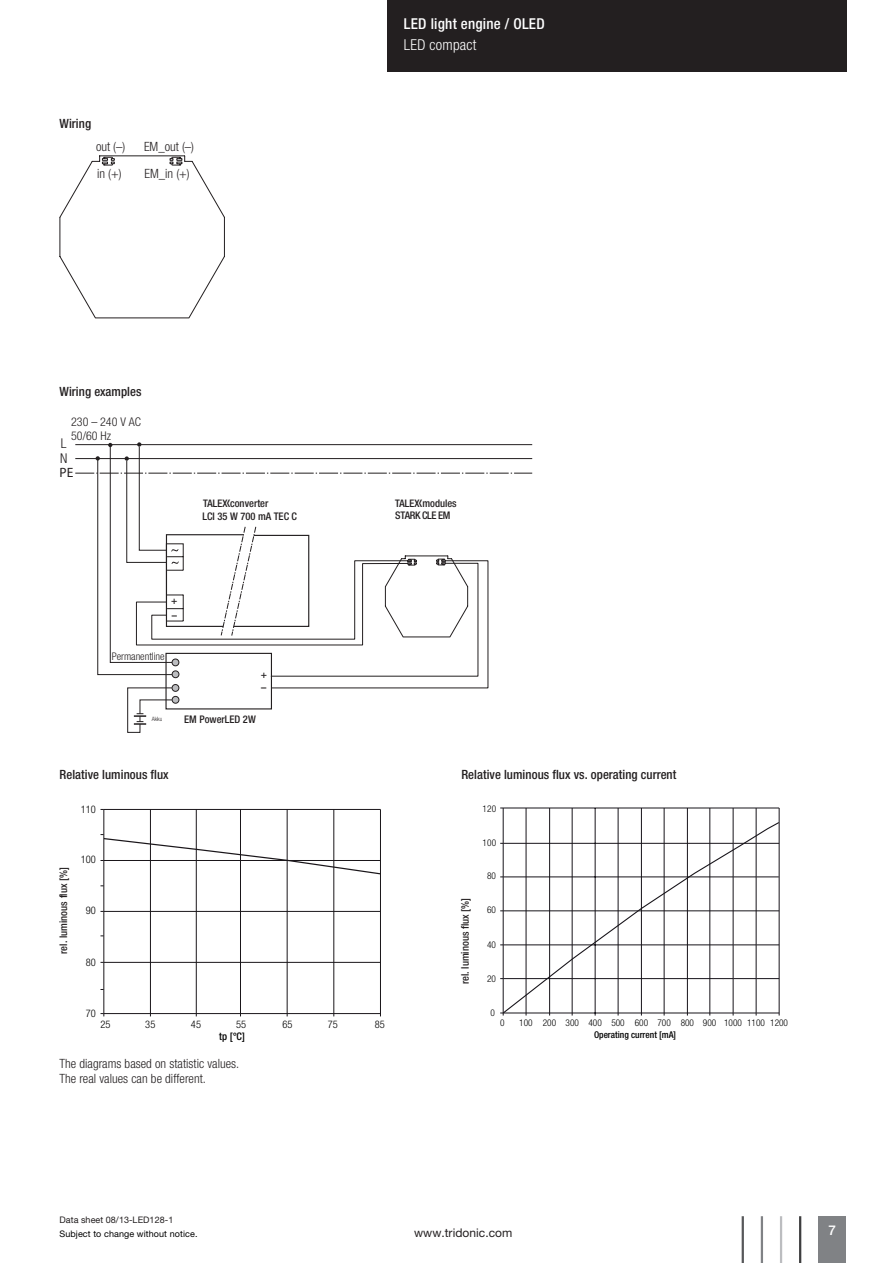
<style>
.page{position:relative;width:893px;height:1263px;background:#fff}
.page>*{position:absolute;margin:0;border:0;box-sizing:border-box;transform-origin:0 0}
.t1{font:500 condensed 15px "Helvetica Neue LTW1 G";letter-spacing:.015em;color:#fff}
.t2{font:300 condensed 15px "Helvetica Neue LTW1 G";letter-spacing:.015em;color:#fff}
.t3{font:300 condensed 13.5px/15.3px "Helvetica Neue LTW1 G";color:#231f20}
.t4{font:13.5px "Myriad Pro";color:#231f20}
.t5{font:500 13.5px "Helvetica Neue LTW1 G";color:#fff}
.t6{font:300 condensed 12.75px/26.2px "Helvetica Neue LTW1 G";letter-spacing:.005em;color:#231f20}
.t7{font:500 condensed 12.75px "Helvetica Neue LTW1 G";letter-spacing:.005em;color:#231f20}
.t8{font:300 condensed 12px/14.2px "Helvetica Neue LTW1 G";color:#231f20}
.t9{font:12px "Helvetica Neue LTW1 G";letter-spacing:.005em;color:#231f20}
.t10{font:500 condensed 10.5px/12.6px "Helvetica Neue LTW1 G";color:#231f20}
.t11{font:300 condensed 10.5px "Helvetica Neue LTW1 G";color:#000}
.t12{font:500 condensed 10.5px/12.6px "Helvetica Neue LTW1 G";letter-spacing:-.04em;color:#231f20}
.t13{font:300 condensed 10.5px "Helvetica Neue LTW1 G";letter-spacing:-.005em;color:#231f20}
.t14{font:500 condensed 10.5px "Helvetica Neue LTW1 G";color:#000}
.t15{font:300 condensed 9.3px "Helvetica Neue LTW1 G";color:#000001}
.t16{font:500 condensed 9.3px "Helvetica Neue LTW1 G";color:#000001}
.t17{font:9px "Helvetica Neue LTW1 G";letter-spacing:.01em;color:#000}
.t18{font:9px "Helvetica Neue LTW1 G";letter-spacing:.005em;color:#231f20}
.t19{font:300 condensed 6px "Helvetica Neue";color:#231f20}
.s1{font-family:"Helvetica Neue LT Com"}
</style>
<div class="page">
<div style="left:387px;top:0;width:459px;height:72px;background:#231f20"></div>
<div style="left:819px;top:1216px;width:27px;height:47px;background:#808285"></div>
<hr style="left:799px;top:1216px;width:2px;height:47px;background:#3e3e3f">
<hr style="left:780px;top:1216px;width:2px;height:47px;background:#bcbdc0">
<hr style="left:761px;top:1216px;width:2px;height:47px;background:#808285">
<hr style="left:742px;top:1216px;width:2px;height:47px;background:#57585a">
<svg style="left:60px;top:155px;width:165px;height:163px"></svg>
<div style="left:172px;top:696px;width:7px;height:7px;background:#bcbdc0;border-radius:50%"></div>
<div style="left:172px;top:696px;width:7px;height:8px;border:1px solid #231f20;border-radius:50%"></div>
<div style="left:172px;top:684px;width:7px;height:7px;background:#bcbdc0;border-radius:50%"></div>
<div style="left:172px;top:684px;width:7px;height:8px;border:1px solid #231f20;border-radius:50%"></div>
<svg style="left:127px;top:687px;width:45px;height:45px"></svg>
<svg style="left:136px;top:675px;width:353px;height:14px"></svg>
<hr style="left:150px;top:809px;width:1px;height:207px;background:#1a161a">
<hr style="left:196px;top:809px;width:1px;height:207px;background:#1a161a">
<hr style="left:334px;top:809px;width:1px;height:207px;background:#1a161a">
<hr style="left:380px;top:809px;width:1px;height:207px;background:#1a161a">
<hr style="left:287px;top:809px;width:1px;height:207px;background:#1a161a">
<hr style="left:240px;top:809px;width:1px;height:207px;background:#1a161a">
<hr style="left:101px;top:1013px;width:279px;height:1px;background:#1a161a">
<hr style="left:101px;top:809px;width:279px;height:1px;background:#1a161a">
<hr style="left:101px;top:962px;width:279px;height:1px;background:#1a161a">
<hr style="left:101px;top:911px;width:279px;height:1px;background:#1a161a">
<svg style="left:101px;top:834px;width:279px;height:41px"></svg>
<hr style="left:104px;top:809px;width:1px;height:207px;background:#1a161a">
<hr style="left:526px;top:808px;width:1px;height:207px;background:#17141a">
<hr style="left:549px;top:808px;width:1px;height:207px;background:#17141a">
<hr style="left:572px;top:808px;width:1px;height:207px;background:#17141a">
<hr style="left:664px;top:808px;width:1px;height:207px;background:#17141a">
<hr style="left:687px;top:808px;width:1px;height:207px;background:#17141a">
<hr style="left:710px;top:808px;width:1px;height:207px;background:#17141a">
<hr style="left:779px;top:808px;width:1px;height:207px;background:#17141a">
<hr style="left:641px;top:808px;width:1px;height:207px;background:#17141a">
<hr style="left:618px;top:808px;width:1px;height:207px;background:#17141a">
<hr style="left:595px;top:808px;width:1px;height:207px;background:#17141a">
<hr style="left:500px;top:1013px;width:279px;height:1px;background:#17141a">
<hr style="left:500px;top:843px;width:279px;height:1px;background:#17141a">
<hr style="left:500px;top:808px;width:279px;height:1px;background:#17141a">
<hr style="left:500px;top:978px;width:279px;height:1px;background:#17141a">
<hr style="left:500px;top:945px;width:279px;height:1px;background:#17141a">
<hr style="left:500px;top:877px;width:279px;height:1px;background:#17141a">
<hr style="left:733px;top:808px;width:1px;height:207px;background:#17141a">
<hr style="left:756px;top:808px;width:1px;height:207px;background:#17141a">
<hr style="left:500px;top:910px;width:279px;height:1px;background:#17141a">
<hr style="left:503px;top:808px;width:1px;height:207px;background:#17141a">
<svg style="left:502px;top:821px;width:278px;height:193px"></svg>
<svg style="left:76px;top:442px;width:456px;height:233px"></svg>
<p class="t7" style="left:60px;top:116px;width:33px">Wiring</p>
<p class="t6" style="left:96px;top:134px;width:31px">out (–) in (+)</p>
<p class="t6" style="left:144px;top:134px;width:52px">EM_out (–)</p>
<p class="t6" style="left:144px;top:160px;width:47px">EM_in (+)</p>
<p class="t1" style="left:404px;top:14px;width:142px">LED light engine / OLED</p>
<p class="t2" style="left:404px;top:36px;width:74px">LED compact</p>
<p class="t7" style="left:60px;top:384px;width:83px">Wiring examples</p>
<p class="t8" style="left:71px;top:415px;width:71px">230 – 240 V AC<br>50/60 Hz</p>
<p class="t3" style="left:60px;top:435px;width:9px">L<br>N</p>
<p class="t4" style="left:60px;top:464px;width:15px">PE</p>
<p class="t10" style="left:203px;top:497px;width:96px;text-align:center">converter<br>LCI 35 W 700 mA TEC C</p>
<p class="t12" style="left:395px;top:497px;width:63px;text-indent:27px">modules<br>STARK CLE EM</p>
<p class="t10" style="left:171px;top:593px;width:8px;line-height:15.1px">+ –</p>
<p class="t13" style="left:112px;top:650px;width:54px">Permanentline</p>
<p class="t19" style="left:152px;top:716px;width:12px">Akku</p>
<p class="t10" style="left:261px;top:668px;width:8px">+ –</p>
<p class="t10" style="left:184px;top:713px;width:73px">EM PowerLED 2W</p>
<p class="t7" style="left:60px;top:766px;width:111px">Relative luminous flux</p>
<p class="t11" style="left:81px;top:803px;width:17px">110</p>
<p class="t10" style="left:57px;top:954px;width:88px;rotate:-90deg">rel. luminous flux [%]</p>
<p class="t11" style="left:81px;top:853px;width:17px">100</p>
<p class="t11" style="left:86px;top:904px;width:12px">90</p>
<p class="t11" style="left:86px;top:956px;width:12px">80</p>
<p class="t11" style="left:86px;top:1007px;width:12px">70</p>
<p class="t11" style="left:145px;top:1018px;width:12px">35</p>
<p class="t11" style="left:191px;top:1018px;width:12px">45</p>
<p class="t11" style="left:236px;top:1018px;width:12px">55</p>
<p class="t11" style="left:282px;top:1018px;width:12px">65</p>
<p class="t14" style="left:219px;top:1029px;width:27px">tp [°C]</p>
<p class="t11" style="left:100px;top:1018px;width:12px">25</p>
<p class="t11" style="left:328px;top:1018px;width:12px">75</p>
<p class="t11" style="left:375px;top:1018px;width:12px">85</p>
<p class="t6" style="left:60px;top:1056px;width:181px;line-height:15.1px">The diagrams based on statistic values.<br>The real values can be different.</p>
<p class="t7" style="left:461px;top:766px;width:216px">Relative luminous flux vs. operating current</p>
<p class="t15" style="left:483px;top:803px;width:15px">120</p>
<p class="t15" style="left:483px;top:837px;width:15px">100</p>
<p class="t10" style="left:459px;top:984px;width:88px;rotate:-90deg">rel. luminous flux [%]</p>
<p class="t15" style="left:487px;top:871px;width:10px">80</p>
<p class="t15" style="left:487px;top:905px;width:10px">60</p>
<p class="t15" style="left:487px;top:939px;width:10px">40</p>
<p class="t15" style="left:487px;top:973px;width:10px">20</p>
<p class="t15" style="left:490px;top:1007px;width:6px">0</p>
<p class="t15" style="left:500px;top:1017px;width:6px">0</p>
<p class="t15" style="left:519px;top:1017px;width:270px">100 200 300 400 500 600 700 800 900 1000 1100 1200</p>
<p class="t16" style="left:594px;top:1029px;width:84px">Operating current [mA]</p>
<p class="t18" style="left:60px;top:1214px;width:115px"><span class="s1">Data sheet</span> 08/13-LED128-1</p>
<p class="t17" style="left:60px;top:1229px;width:139px">Subject to change without notice.</p>
<p class="t9" style="left:414px;top:1226px;width:100px">www.tridonic.com</p>
<p class="t5" style="left:829px;top:1222px;width:9px">7</p>
</div>
